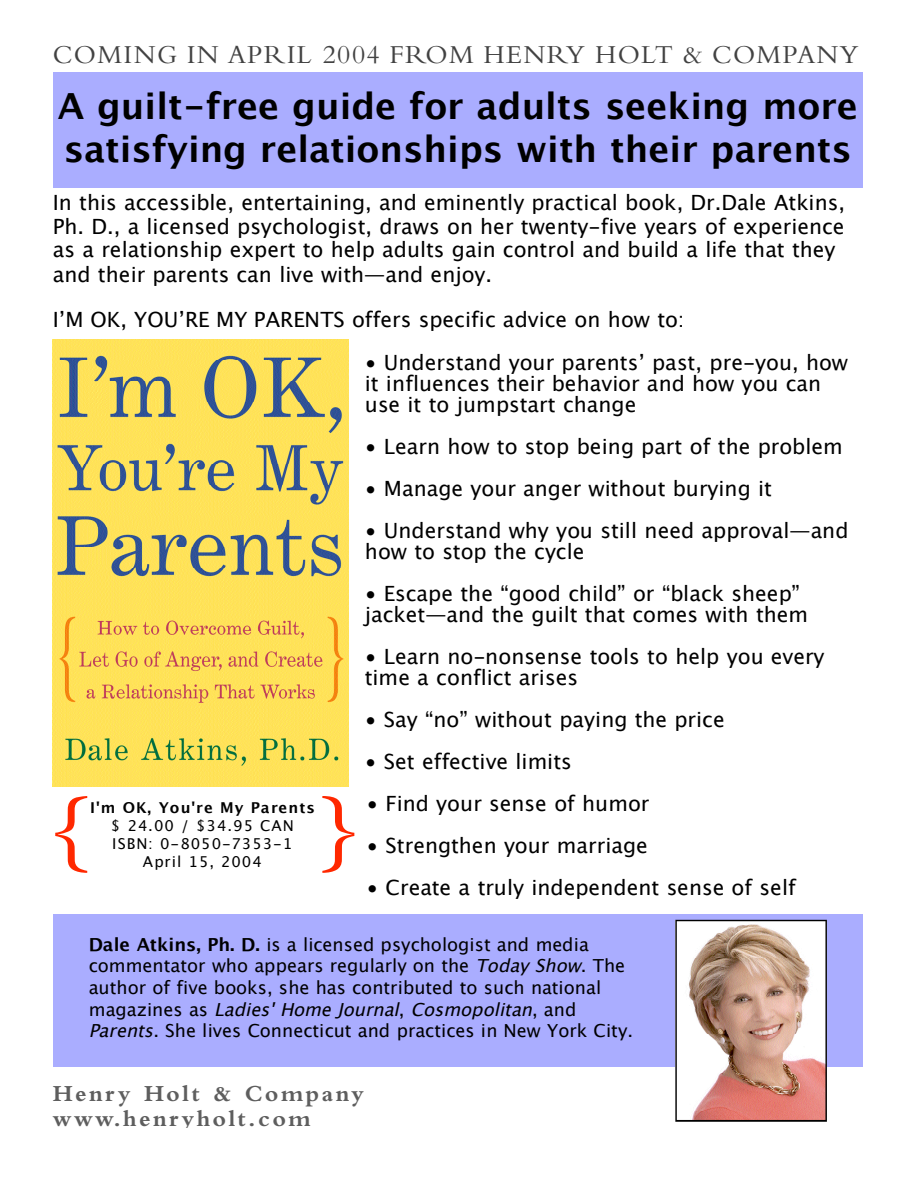
<style>
.page{position:relative;width:918px;height:1188px;background:#fff}
.page>*{position:absolute;margin:0;border:0;box-sizing:border-box;transform-origin:0 0}
.t1{font:90px "Times";color:#ff2800}
.t2{font:700 36px/43.2px "Lucida Grande";color:#000}
.t3{font:27px "Bembo";letter-spacing:.04em;color:#424242}
.t4{font:700 24px/25.5px "Bembo";letter-spacing:.1em;color:#5e5e5e}
.t5{font:21px/24px "Lucida Grande";color:#000}
.t6{font:18px/21.6px "Lucida Grande";color:#000}
.t7{font:15px/18px "Lucida Grande";letter-spacing:.065em;color:#000}
.t8{font:700 15px "Lucida Grande";letter-spacing:.06em;color:#000}
.s1{font-weight:700}
.s2{font-style:italic}
</style>
<div class="page">
<div style="left:53px;top:914px;width:810px;height:153px;background:#aaadff"></div>
<img style="left:675px;top:920px;width:152px;height:202px">
<div style="left:53px;top:72px;width:810px;height:116px;background:#aaadff"></div>
<img style="left:53px;top:339px;width:296px;height:447px">
<p class="t3" style="left:53px;top:45px;width:808px">C O M I N G IN APRIL 2004 F RO M H E N RY H O LT &amp; C O M PA N Y</p>
<h2 class="t2" style="left:58px;top:84px;width:801px">A guilt-free guide for adults seeking more satisfying relationships with their parents</h2>
<p class="t5" style="left:53px;top:190px;width:794px">In this accessible, entertaining, and eminently practical book, Dr.Dale Atkins, Ph. D., a licensed psychologist, draws on her twenty-five years of experience as a relationship expert to help adults gain control and build a life that they and their parents can live with—and enjoy.</p>
<p class="t5" style="left:53px;top:307px;width:633px">I’M OK, YOU’RE MY PARENTS offers specific advice on how to:</p>
<p class="t5" style="left:365px;top:352px;width:485px;line-height:21px">• Understand your parents’ past, pre-you, how it influences their behavior and how you can use it to jumpstart change</p>
<p class="t5" style="left:365px;top:434px;width:480px">• Learn how to stop being part of the problem</p>
<p class="t5" style="left:365px;top:476px;width:409px">• Manage your anger without burying it</p>
<p class="t5" style="left:365px;top:520px;width:485px;line-height:20.9px">• Understand why you still need approval—and how to stop the cycle</p>
<p class="t5" style="left:365px;top:583px;width:445px;line-height:20.9px">• Escape the “good child” or “black sheep” jacket—and the guilt that comes with them</p>
<p class="t5" style="left:365px;top:646px;width:461px;line-height:20.9px">• Learn no-nonsense tools to help you every time a conflict arises</p>
<p class="t5" style="left:365px;top:707px;width:362px">• Say “no” without paying the price</p>
<p class="t5" style="left:365px;top:749px;width:209px">• Set effective limits</p>
<p class="t5" style="left:366px;top:791px;width:285px">• Find your sense of humor</p>
<p class="t5" style="left:366px;top:833px;width:283px">• Strengthen your marriage</p>
<p class="t5" style="left:366px;top:875px;width:431px">• Create a truly independent sense of self</p>
<p class="t6" style="left:89px;top:933px;width:546px"><span class="s1">Dale Atkins, Ph. D.</span> is a licensed psychologist and media commentator who appears regularly on the <span class="s2">Today Show</span>. The author of five books, she has contributed to such national<br>m a g a z i n e s a s <span class="s2">Ladies' Home Journal</span>, <span class="s2">Cosmopolitan</span>, a n d <span class="s2">Parents</span>. She lives Connecticut and practices in New York City.</p>
<h1 class="t1" style="left:50px;top:789px;width:45px">{</h1>
<h1 class="t1" style="left:317px;top:789px;width:45px">}</h1>
<p class="t8" style="left:90px;top:799px;width:226px">I'm OK, You're My Parents</p>
<p class="t7" style="left:111px;top:817px;width:185px">$ 24.00 / $34.95 CAN<br>ISBN: 0-8050-7353-1</p>
<p class="t7" style="left:143px;top:853px;width:120px">April 15, 2004</p>
<p class="t4" style="left:53px;top:1083px;width:312px">H e n ry Holt &amp; Company w w w. h e n ry h o l t . c o m</p>
</div>
